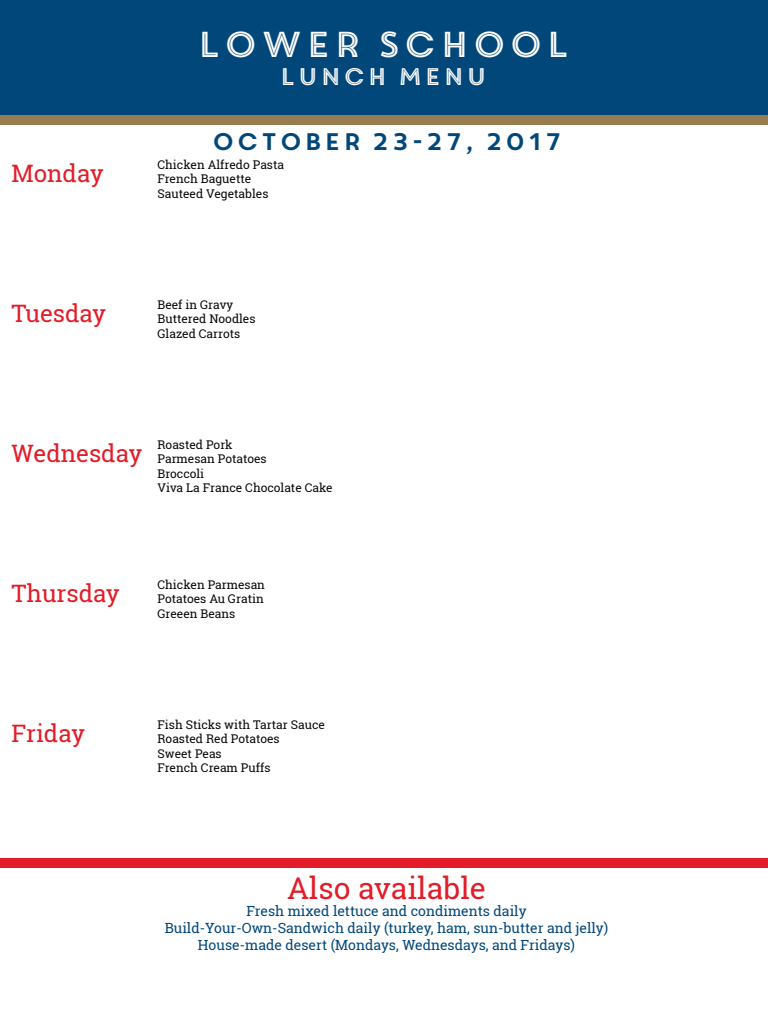
<style>
.page{position:relative;width:768px;height:1024px;background:#fff}
.page>*{position:absolute;margin:0;border:0;box-sizing:border-box;transform-origin:0 0}
.t1{font:36px "Core Circus 2 D In";color:#fff}
.t2{font:30px "Roboto Slab";color:#e21c28}
.t3{font:24px "Roboto Slab";color:#e21c28}
.t4{font:24px "Core Circus";color:#02477a}
.t5{font:24px "Core Circus 2 D In";color:#fff}
.t6{font:14px/16.8px "Roboto Slab";color:#02477a;text-align:center}
.t7{font:12px/14.4px "Roboto Slab";color:#070909}
</style>
<div class="page">
<div style="left:0;top:0;width:768px;height:117px;background:#02477a"></div>
<div style="left:0;top:115px;width:768px;height:10px;background:#977c51"></div>
<div style="left:0;top:858px;width:768px;height:10px;background:#e21c28"></div>
<h1 class="t1" style="left:196px;top:20px;width:377px">LOWER SCHOOL</h1>
<h3 class="t5" style="left:279px;top:61px;width:211px">LUNCH MENU</h3>
<h3 class="t4" style="left:211px;top:125px;width:353px">OCTOBER 23-27, 2017</h3>
<h3 class="t3" style="left:12px;top:156px;width:94px">Monday</h3>
<p class="t7" style="left:158px;top:157px;width:128px">Chicken Alfredo Pasta<br>French Baguette<br>Sauteed Vegetables</p>
<h3 class="t3" style="left:12px;top:296px;width:96px">Tuesday</h3>
<p class="t7" style="left:158px;top:297px;width:100px">Beef in Gravy<br>Buttered Noodles<br>Glazed Carrots</p>
<h3 class="t3" style="left:12px;top:436px;width:132px">Wednesday</h3>
<p class="t7" style="left:158px;top:437px;width:177px">Roasted Pork<br>Parmesan Potatoes<br>Broccoli<br>Viva La France Chocolate Cake</p>
<h3 class="t3" style="left:12px;top:576px;width:110px">Thursday</h3>
<p class="t7" style="left:158px;top:577px;width:109px;text-align:justify">Chicken Parmesan Potatoes Au Gratin Greeen Beans</p>
<h3 class="t3" style="left:12px;top:716px;width:75px">Friday</h3>
<p class="t7" style="left:158px;top:717px;width:169px">Fish Sticks with Tartar Sauce<br>Roasted Red Potatoes<br>Sweet Peas<br>French Cream Puffs</p>
<h2 class="t2" style="left:287px;top:868px;width:200px">Also available</h2>
<p class="t6" style="left:165px;top:903px;width:445px">Fresh mixed lettuce and condiments daily<br>Build-Your-Own-Sandwich daily (turkey, ham, sun-butter and jelly)<br>House-made desert (Mondays, Wednesdays, and Fridays)</p>
</div>
